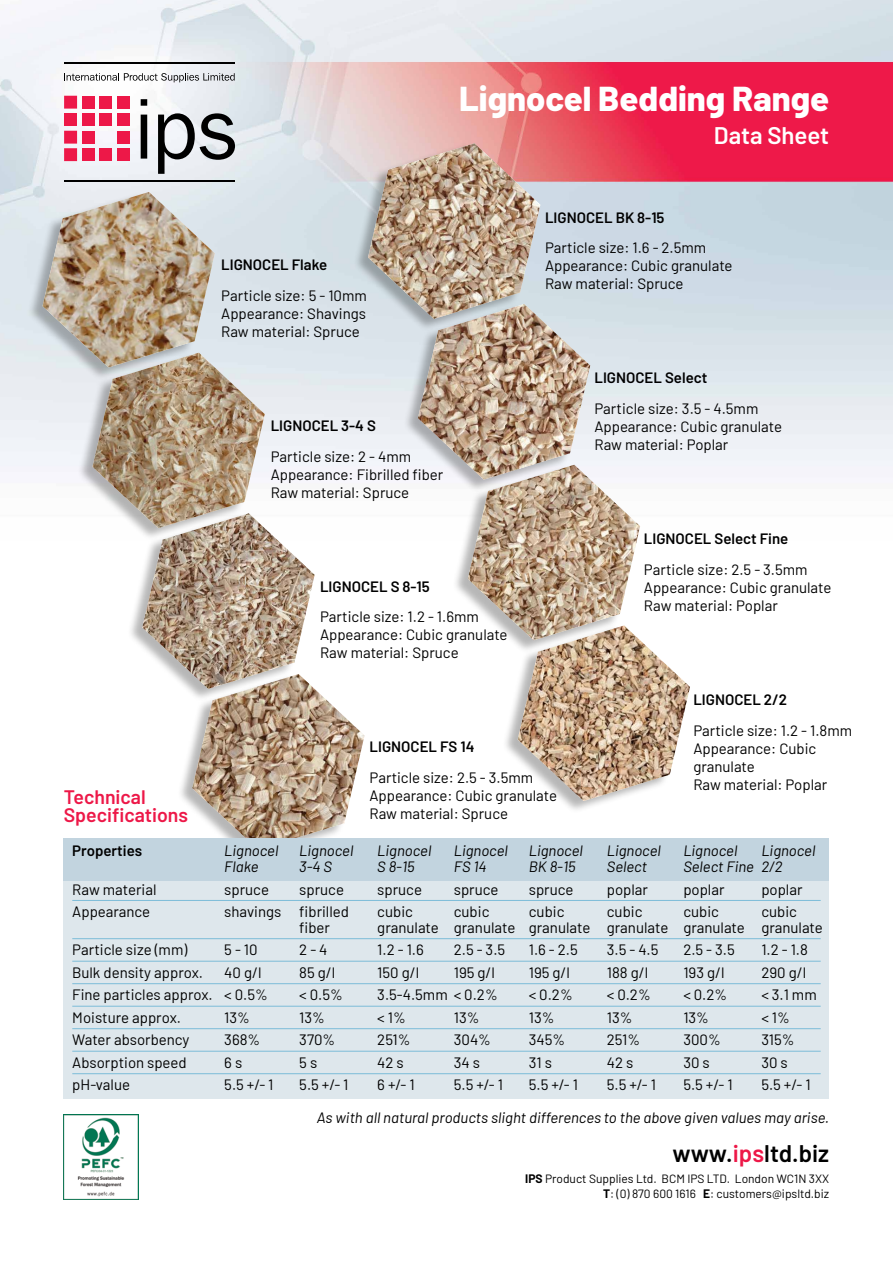
<style>
.page{position:relative;width:893px;height:1263px;background:#fff}
.page>*{position:absolute;margin:0;border:0;box-sizing:border-box;transform-origin:0 0}
.t1{font:800 34.5px "Barlow";color:#fff}
.t2{font:600 24px "Barlow";color:#000}
.t3{font:600 24px "Barlow";letter-spacing:-.005em;color:#fff}
.t4{font:600 19.5px/18px "Barlow";color:#ed1848}
.t5{font:15px/18px "Barlow";color:#000}
.t6{font:italic 15px "Barlow";color:#000}
.t7{font:600 15px "Barlow";color:#000}
.t8{font:12px/15px "Barlow";color:#000;text-align:right}
.s1{color:#ed1848}
.s2{font-weight:700}
</style>
<div class="page">
<img style="left:0;top:0;width:893px;height:477px">
<div style="left:117px;top:96px;width:13px;height:13px;background:#ed1848"></div>
<div style="left:64px;top:96px;width:13px;height:13px;background:#ed1848"></div>
<div style="left:82px;top:96px;width:13px;height:13px;background:#ed1848"></div>
<div style="left:99px;top:96px;width:13px;height:13px;background:#ed1848"></div>
<svg style="left:64px;top:73px;width:171px;height:9px"></svg>
<hr style="left:64px;top:62px;width:171px;height:1px;background:#000">
<img style="left:64px;top:1114px;width:74px;height:85px">
<div style="left:27px;top:192px;width:186px;height:188px;background:#000;opacity:.29"></div>
<svg style="left:43px;top:99px;width:647px;height:751px"></svg>
<img style="left:43px;top:192px;width:172px;height:175px">
<div style="left:64px;top:838px;width:765px;height:261px;background:#dee7ec"></div>
<div style="left:64px;top:838px;width:765px;height:43px;background:#c2d4df"></div>
<hr style="left:72px;top:900px;width:749px;height:1px;background:#7cbcd8">
<hr style="left:72px;top:938px;width:749px;height:1px;background:#7cbcd8">
<hr style="left:72px;top:961px;width:749px;height:1px;background:#7cbcd8">
<hr style="left:72px;top:983px;width:749px;height:1px;background:#7cbcd8">
<hr style="left:72px;top:1006px;width:749px;height:1px;background:#7cbcd8">
<hr style="left:72px;top:1028px;width:749px;height:1px;background:#7cbcd8">
<hr style="left:72px;top:1051px;width:749px;height:1px;background:#7cbcd8">
<hr style="left:72px;top:1073px;width:749px;height:1px;background:#7cbcd8">
<h1 class="t1" style="left:459px;top:73px;width:371px">Lignocel Bedding Range</h1>
<h2 class="t3" style="left:714px;top:118px;width:117px">Data Sheet</h2>
<p class="t7" style="left:221px;top:254px;width:107px">Lignocel Flake</p>
<p class="t5" style="left:221px;top:285px;width:147px;text-align:justify">Particle size: 5 - 10mm Appearance: Shavings Raw material: Spruce</p>
<p class="t7" style="left:271px;top:414px;width:107px">Lignocel 3-4 S</p>
<p class="t5" style="left:271px;top:446px;width:174px">Particle size: 2 - 4mm<br>Appearance: Fibrilled fiber<br>Raw material: Spruce</p>
<p class="t7" style="left:545px;top:206px;width:121px">Lignocel BK 8-15</p>
<p class="t5" style="left:545px;top:238px;width:189px">Particle size: 1.6 - 2.5mm<br>Appearance: Cubic granulate<br>Raw material: Spruce</p>
<p class="t7" style="left:594px;top:367px;width:114px">Lignocel Select</p>
<p class="t5" style="left:594px;top:399px;width:189px">Particle size: 3.5 - 4.5mm<br>Appearance: Cubic granulate<br>Raw material: Poplar</p>
<p class="t7" style="left:320px;top:575px;width:111px">LignoceL S 8-15</p>
<p class="t5" style="left:320px;top:607px;width:189px">Particle size: 1.2 - 1.6mm<br>Appearance: Cubic granulate<br>Raw material: Spruce</p>
<p class="t7" style="left:644px;top:528px;width:146px">Lignocel Select Fine</p>
<p class="t5" style="left:644px;top:559px;width:189px">Particle size: 2.5 - 3.5mm<br>Appearance: Cubic granulate<br>Raw material: Poplar</p>
<p class="t7" style="left:693px;top:688px;width:95px">Lignocel 2/2</p>
<p class="t5" style="left:693px;top:720px;width:160px">Particle size: 1.2 - 1.8mm<br>Appearance: Cubic granulate<br>Raw material: Poplar</p>
<p class="t7" style="left:369px;top:736px;width:106px">Lignocel FS 14</p>
<p class="t5" style="left:369px;top:767px;width:189px">Particle size: 2.5 - 3.5mm<br>Appearance: Cubic granulate<br>Raw material: Spruce</p>
<h3 class="t4" style="left:64px;top:787px;width:126px">Technical<br>Specifications</h3>
<p class="t7" style="left:72px;top:840px;width:71px">Properties</p>
<p class="t6" style="left:224px;top:840px;width:56px">Lignocel</p>
<p class="t6" style="left:299px;top:840px;width:56px">Lignocel</p>
<p class="t6" style="left:377px;top:840px;width:56px">Lignocel</p>
<p class="t6" style="left:454px;top:840px;width:56px">Lignocel</p>
<p class="t6" style="left:529px;top:840px;width:56px">Lignocel</p>
<p class="t6" style="left:607px;top:840px;width:56px">Lignocel</p>
<p class="t6" style="left:683px;top:840px;width:56px">Lignocel</p>
<p class="t6" style="left:761px;top:840px;width:56px">Lignocel</p>
<p class="t6" style="left:224px;top:856px;width:36px">Flake</p>
<p class="t6" style="left:299px;top:856px;width:34px">3-4 S</p>
<p class="t6" style="left:377px;top:856px;width:39px">S 8-15</p>
<p class="t6" style="left:454px;top:856px;width:34px">FS 14</p>
<p class="t6" style="left:529px;top:856px;width:48px">BK 8-15</p>
<p class="t6" style="left:607px;top:856px;width:42px">Select</p>
<p class="t6" style="left:683px;top:856px;width:101px">Select Fine 2/2</p>
<p class="t5" style="left:72px;top:879px;width:86px">Raw material</p>
<p class="t5" style="left:224px;top:879px;width:46px">spruce</p>
<p class="t5" style="left:299px;top:879px;width:46px">spruce</p>
<p class="t5" style="left:377px;top:879px;width:46px">spruce</p>
<p class="t5" style="left:454px;top:879px;width:46px">spruce</p>
<p class="t5" style="left:529px;top:879px;width:46px">spruce</p>
<p class="t5" style="left:607px;top:879px;width:43px">poplar</p>
<p class="t5" style="left:683px;top:879px;width:43px">poplar</p>
<p class="t5" style="left:761px;top:879px;width:43px">poplar</p>
<p class="t5" style="left:72px;top:902px;width:79px">Appearance</p>
<p class="t5" style="left:224px;top:902px;width:126px">shavings fibrilled</p>
<p class="t5" style="left:377px;top:902px;width:37px">cubic</p>
<p class="t5" style="left:454px;top:902px;width:37px">cubic</p>
<p class="t5" style="left:529px;top:902px;width:37px">cubic</p>
<p class="t5" style="left:607px;top:902px;width:37px">cubic</p>
<p class="t5" style="left:683px;top:902px;width:37px">cubic</p>
<p class="t5" style="left:761px;top:902px;width:37px">cubic</p>
<p class="t5" style="left:299px;top:917px;width:32px">fiber</p>
<p class="t5" style="left:377px;top:917px;width:447px">granulate granulate granulate granulate granulate granulate</p>
<p class="t5" style="left:72px;top:940px;width:117px">Particle size (mm)</p>
<p class="t5" style="left:224px;top:940px;width:35px">5 - 10</p>
<p class="t5" style="left:299px;top:940px;width:30px">2 - 4</p>
<p class="t5" style="left:377px;top:940px;width:48px">1.2 - 1.6</p>
<p class="t5" style="left:454px;top:940px;width:53px">2.5 - 3.5</p>
<p class="t5" style="left:529px;top:940px;width:50px">1.6 - 2.5</p>
<p class="t5" style="left:607px;top:940px;width:53px">3.5 - 4.5</p>
<p class="t5" style="left:683px;top:940px;width:53px">2.5 - 3.5</p>
<p class="t5" style="left:761px;top:940px;width:48px">1.2 - 1.8</p>
<p class="t5" style="left:72px;top:962px;width:132px">Bulk density approx.</p>
<p class="t5" style="left:224px;top:962px;width:39px">40 g/l</p>
<p class="t5" style="left:299px;top:962px;width:37px">85 g/l</p>
<p class="t5" style="left:377px;top:962px;width:43px">150 g/l</p>
<p class="t5" style="left:454px;top:962px;width:43px">195 g/l</p>
<p class="t5" style="left:529px;top:962px;width:43px">195 g/l</p>
<p class="t5" style="left:607px;top:962px;width:43px">188 g/l</p>
<p class="t5" style="left:683px;top:962px;width:43px">193 g/l</p>
<p class="t5" style="left:761px;top:962px;width:46px">290 g/l</p>
<p class="t5" style="left:72px;top:985px;width:197px">Fine particles approx. &lt; 0.5%</p>
<p class="t5" style="left:299px;top:985px;width:45px">&lt; 0.5%</p>
<p class="t5" style="left:377px;top:985px;width:122px">3.5-4.5mm &lt; 0.2%</p>
<p class="t5" style="left:529px;top:985px;width:45px">&lt; 0.2%</p>
<p class="t5" style="left:607px;top:985px;width:45px">&lt; 0.2%</p>
<p class="t5" style="left:683px;top:985px;width:45px">&lt; 0.2%</p>
<p class="t5" style="left:761px;top:985px;width:57px">&lt; 3.1 mm</p>
<p class="t5" style="left:72px;top:1007px;width:110px">Moisture approx.</p>
<p class="t5" style="left:224px;top:1007px;width:27px">13%</p>
<p class="t5" style="left:299px;top:1007px;width:27px">13%</p>
<p class="t5" style="left:377px;top:1007px;width:30px">&lt; 1%</p>
<p class="t5" style="left:454px;top:1007px;width:27px">13%</p>
<p class="t5" style="left:529px;top:1007px;width:27px">13%</p>
<p class="t5" style="left:607px;top:1007px;width:27px">13%</p>
<p class="t5" style="left:683px;top:1007px;width:27px">13%</p>
<p class="t5" style="left:761px;top:1007px;width:30px">&lt; 1%</p>
<p class="t5" style="left:72px;top:1030px;width:119px">Water absorbency</p>
<p class="t5" style="left:224px;top:1030px;width:37px">368%</p>
<p class="t5" style="left:299px;top:1030px;width:38px">370%</p>
<p class="t5" style="left:377px;top:1030px;width:35px">251%</p>
<p class="t5" style="left:454px;top:1030px;width:39px">304%</p>
<p class="t5" style="left:529px;top:1030px;width:38px">345%</p>
<p class="t5" style="left:607px;top:1030px;width:35px">251%</p>
<p class="t5" style="left:683px;top:1030px;width:39px">300%</p>
<p class="t5" style="left:761px;top:1030px;width:35px">315%</p>
<p class="t5" style="left:72px;top:1052px;width:116px">Absorption speed</p>
<p class="t5" style="left:224px;top:1052px;width:19px">6 s</p>
<p class="t5" style="left:299px;top:1052px;width:19px">5 s</p>
<p class="t5" style="left:377px;top:1052px;width:28px">42 s</p>
<p class="t5" style="left:454px;top:1052px;width:28px">34 s</p>
<p class="t5" style="left:529px;top:1052px;width:25px">31 s</p>
<p class="t5" style="left:607px;top:1052px;width:28px">42 s</p>
<p class="t5" style="left:683px;top:1052px;width:28px">30 s</p>
<p class="t5" style="left:761px;top:1052px;width:28px">30 s</p>
<p class="t5" style="left:72px;top:1075px;width:59px">pH-value</p>
<p class="t5" style="left:224px;top:1075px;width:51px">5.5 +/- 1</p>
<p class="t5" style="left:299px;top:1075px;width:51px">5.5 +/- 1</p>
<p class="t5" style="left:377px;top:1075px;width:39px">6 +/- 1</p>
<p class="t5" style="left:454px;top:1075px;width:51px">5.5 +/- 1</p>
<p class="t5" style="left:529px;top:1075px;width:51px">5.5 +/- 1</p>
<p class="t5" style="left:607px;top:1075px;width:51px">5.5 +/- 1</p>
<p class="t5" style="left:683px;top:1075px;width:51px">5.5 +/- 1</p>
<p class="t5" style="left:761px;top:1075px;width:51px">5.5 +/- 1</p>
<p class="t6" style="left:317px;top:1107px;width:514px">As with all natural products slight differences to the above given values may arise.</p>
<h2 class="t2" style="left:672px;top:1136px;width:158px">www.<span class="s1">ips</span>ltd.biz</h2>
<p class="t8" style="left:525px;top:1170px;width:305px"><span class="s2">IPS</span> Product Supplies Ltd. BCM IPS LTD. London WC1N 3XX<br><span class="s2">T</span>: (0) 870 600 1616 <span class="s2">E</span>: customers@ipsltd.biz</p>
</div>
